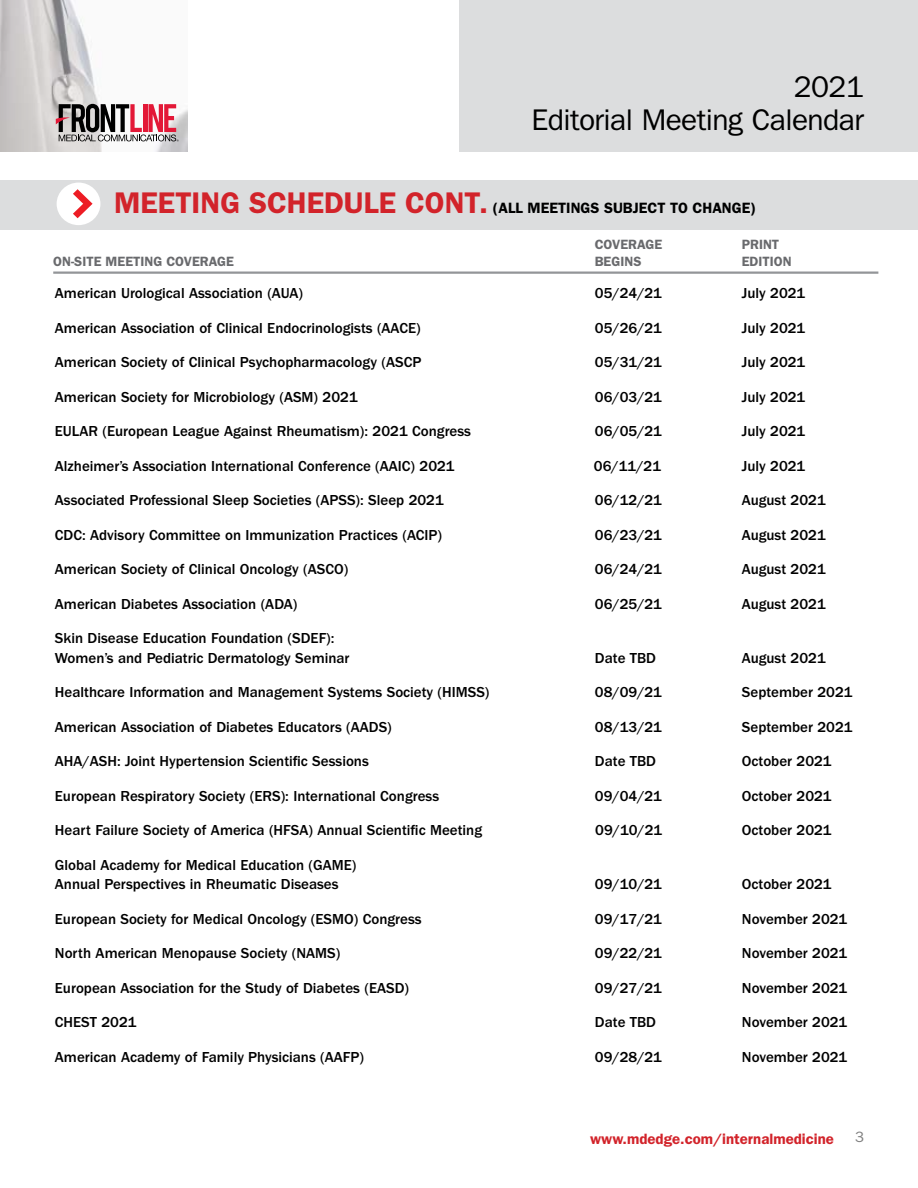
<style>
.page{position:relative;width:918px;height:1188px;background:#fff}
.page>*{position:absolute;margin:0;border:0;box-sizing:border-box;transform-origin:0 0}
.t1{font:30px/33px "ITC Franklin Gothic Std";letter-spacing:-.02em;color:#000;text-align:right}
.t2{font:500 15px/19.5px "ITC Franklin Gothic Std";color:#000}
.t3{font:600 15px "ITC Franklin Gothic Std";color:#000}
.t4{font:600 15px "ITC Franklin Gothic Std";color:#d2232a}
.t5{font:15px "ITC Franklin Gothic Std";color:#808080}
.t6{font:600 13.5px "ITC Franklin Gothic Std";color:#696a6d}
.s1{font-size:30px;color:#d2232a}
</style>
<div class="page">
<div style="left:459px;top:0;width:459px;height:151px;background:#dcddde"></div>
<img style="left:0;top:0;width:187px;height:151px">
<svg style="left:56px;top:104px;width:123px;height:37px"></svg>
<div style="left:1px;top:180px;width:917px;height:50px;background:#dcddde"></div>
<div style="left:57px;top:183px;width:43px;height:42px;background:#fff;border-radius:50%"></div>
<svg style="left:73px;top:189px;width:20px;height:29px"></svg>
<hr style="left:53px;top:272px;width:825px;height:2px;background:#939598">
<h1 class="t1" style="left:532px;top:71px;width:334px">2021<br>Editorial Meeting Calendar</h1>
<p class="t3" style="left:114px;top:199px;width:643px"><span class="s1">MEETING SCHEDULE CONT.</span> (ALL MEETINGS SUBJECT TO CHANGE)</p>
<p class="t6" style="left:595px;top:237px;width:69px">COVERAGE</p>
<p class="t6" style="left:742px;top:237px;width:39px">PRINT</p>
<p class="t6" style="left:53px;top:253px;width:182px">ON-SITE MEETING COVERAGE</p>
<p class="t6" style="left:595px;top:253px;width:48px">BEGINS</p>
<p class="t6" style="left:742px;top:253px;width:51px">EDITION</p>
<p class="t2" style="left:55px;top:284px;width:250px">American Urological Association (AUA)</p>
<p class="t2" style="left:595px;top:284px;width:69px">05/24/21</p>
<p class="t2" style="left:742px;top:284px;width:65px">July 2021</p>
<p class="t2" style="left:55px;top:318px;width:367px">American Association of Clinical Endocrinologists (AACE)</p>
<p class="t2" style="left:595px;top:318px;width:69px">05/26/21</p>
<p class="t2" style="left:742px;top:318px;width:65px">July 2021</p>
<p class="t2" style="left:55px;top:353px;width:368px">American Society of Clinical Psychopharmacology (ASCP</p>
<p class="t2" style="left:595px;top:353px;width:69px">05/31/21</p>
<p class="t2" style="left:742px;top:353px;width:65px">July 2021</p>
<p class="t2" style="left:55px;top:387px;width:304px">American Society for Microbiology (ASM) 2021</p>
<p class="t2" style="left:595px;top:387px;width:69px">06/03/21</p>
<p class="t2" style="left:742px;top:387px;width:65px">July 2021</p>
<p class="t2" style="left:55px;top:422px;width:418px">EULAR (European League Against Rheumatism): 2021 Congress</p>
<p class="t2" style="left:595px;top:422px;width:69px">06/05/21</p>
<p class="t2" style="left:742px;top:422px;width:65px">July 2021</p>
<p class="t2" style="left:55px;top:456px;width:401px">Alzheimer’s Association International Conference (AAIC) 2021</p>
<p class="t2" style="left:594px;top:456px;width:69px">06/11/21</p>
<p class="t2" style="left:742px;top:456px;width:65px">July 2021</p>
<p class="t2" style="left:55px;top:491px;width:390px">Associated Professional Sleep Societies (APSS): Sleep 2021</p>
<p class="t2" style="left:595px;top:491px;width:69px">06/12/21</p>
<p class="t2" style="left:742px;top:491px;width:85px">August 2021</p>
<p class="t2" style="left:55px;top:525px;width:389px">CDC: Advisory Committee on Immunization Practices (ACIP)</p>
<p class="t2" style="left:595px;top:525px;width:69px">06/23/21</p>
<p class="t2" style="left:742px;top:525px;width:85px">August 2021</p>
<p class="t2" style="left:55px;top:560px;width:295px">American Society of Clinical Oncology (ASCO)</p>
<p class="t2" style="left:595px;top:560px;width:69px">06/24/21</p>
<p class="t2" style="left:742px;top:560px;width:85px">August 2021</p>
<p class="t2" style="left:55px;top:594px;width:244px">American Diabetes Association (ADA)</p>
<p class="t2" style="left:595px;top:594px;width:69px">06/25/21</p>
<p class="t2" style="left:742px;top:594px;width:85px">August 2021</p>
<p class="t2" style="left:55px;top:629px;width:296px">Skin Disease Education Foundation (SDEF):<br>Women’s and Pediatric Dermatology Seminar</p>
<p class="t2" style="left:595px;top:648px;width:63px">Date TBD</p>
<p class="t2" style="left:742px;top:648px;width:85px">August 2021</p>
<p class="t2" style="left:55px;top:683px;width:436px">Healthcare Information and Management Systems Society (HIMSS)</p>
<p class="t2" style="left:595px;top:683px;width:69px">08/09/21</p>
<p class="t2" style="left:742px;top:683px;width:112px">September 2021</p>
<p class="t2" style="left:55px;top:717px;width:338px">American Association of Diabetes Educators (AADS)</p>
<p class="t2" style="left:595px;top:717px;width:69px">08/13/21</p>
<p class="t2" style="left:742px;top:717px;width:112px">September 2021</p>
<p class="t2" style="left:55px;top:752px;width:315px">AHA/ASH: Joint Hypertension Scientific Sessions</p>
<p class="t2" style="left:595px;top:752px;width:63px">Date TBD</p>
<p class="t2" style="left:742px;top:752px;width:91px">October 2021</p>
<p class="t2" style="left:55px;top:786px;width:386px">European Respiratory Society (ERS): International Congress</p>
<p class="t2" style="left:595px;top:786px;width:69px">09/04/21</p>
<p class="t2" style="left:742px;top:786px;width:91px">October 2021</p>
<p class="t2" style="left:55px;top:821px;width:429px">Heart Failure Society of America (HFSA) Annual Scientific Meeting</p>
<p class="t2" style="left:595px;top:821px;width:69px">09/10/21</p>
<p class="t2" style="left:742px;top:821px;width:91px">October 2021</p>
<p class="t2" style="left:55px;top:855px;width:303px">Global Academy for Medical Education (GAME)<br>Annual Perspectives in Rheumatic Diseases</p>
<p class="t2" style="left:595px;top:875px;width:69px">09/10/21</p>
<p class="t2" style="left:742px;top:875px;width:91px">October 2021</p>
<p class="t2" style="left:55px;top:909px;width:368px">European Society for Medical Oncology (ESMO) Congress</p>
<p class="t2" style="left:595px;top:909px;width:69px">09/17/21</p>
<p class="t2" style="left:742px;top:909px;width:107px">November 2021</p>
<p class="t2" style="left:55px;top:944px;width:287px">North American Menopause Society (NAMS)</p>
<p class="t2" style="left:595px;top:944px;width:69px">09/22/21</p>
<p class="t2" style="left:742px;top:944px;width:107px">November 2021</p>
<p class="t2" style="left:55px;top:978px;width:356px">European Association for the Study of Diabetes (EASD)</p>
<p class="t2" style="left:595px;top:978px;width:69px">09/27/21</p>
<p class="t2" style="left:742px;top:978px;width:107px">November 2021</p>
<p class="t2" style="left:55px;top:1013px;width:83px">CHEST 2021</p>
<p class="t2" style="left:595px;top:1013px;width:63px">Date TBD</p>
<p class="t2" style="left:742px;top:1013px;width:107px">November 2021</p>
<p class="t2" style="left:55px;top:1047px;width:311px">American Academy of Family Physicians (AAFP)</p>
<p class="t2" style="left:595px;top:1047px;width:69px">09/28/21</p>
<p class="t2" style="left:742px;top:1047px;width:107px">November 2021</p>
<p class="t4" style="left:590px;top:1130px;width:245px">www.mdedge.com/internalmedicine</p>
<p class="t5" style="left:855px;top:1129px;width:10px">3</p>
</div>
